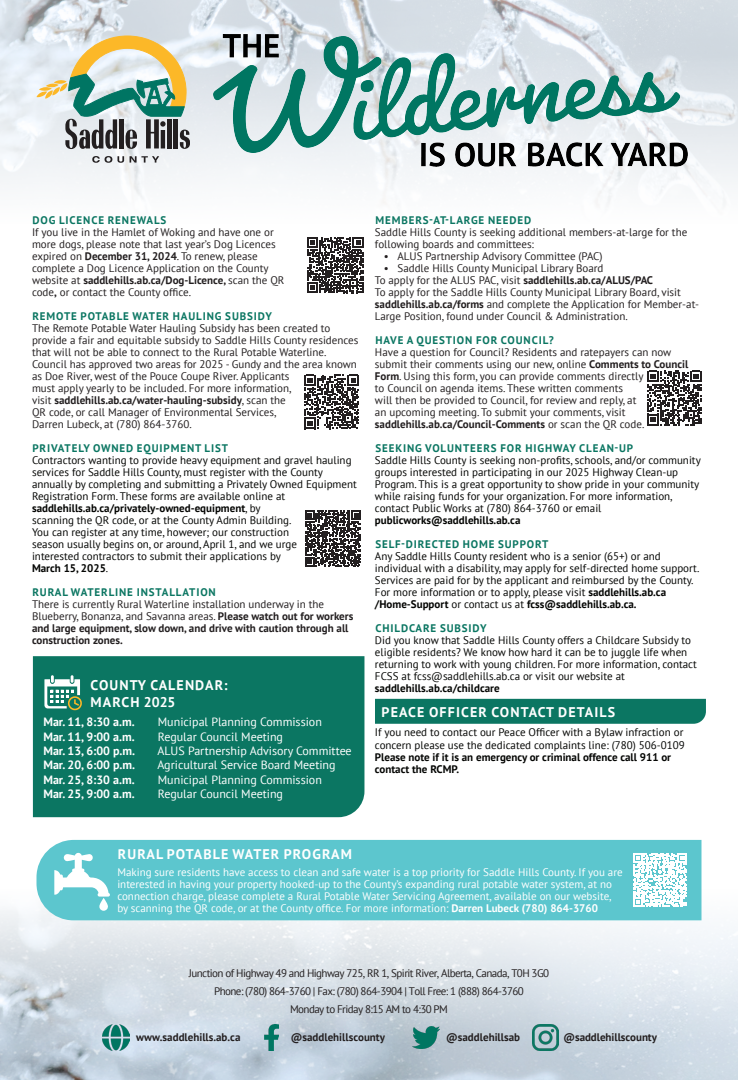
<style>
.page{position:relative;width:738px;height:1080px;background:#fff}
.page>*{position:absolute;margin:0;border:0;box-sizing:border-box;transform-origin:0 0}
.t1{font:700 14px/16.8px "PT Sans";letter-spacing:.08em;color:#fff}
.t2{font:12px "PT Sans";color:#fff}
.t3{font:700 12px "PT Sans";color:#fff}
.t4{font:11px/12px "PT Sans";color:#231f20}
.t5{font:11px/12px "PT Sans";color:#040503}
.t6{font:11px/12px "PT Sans";color:#fff}
.t7{font:700 11px/12px "PT Sans";color:#231f20}
.t8{font:700 11px "PT Sans";letter-spacing:.08em;color:#0b7662}
.t9{font:11px/18px "PT Sans";letter-spacing:-.05em;color:#231f20;text-align:center}
.t10{font:700 11px/12px "PT Sans";color:#040503}
.s1{font-weight:700}
.s2{font-weight:400}
</style>
<div class="page">
<img style="left:0;top:909px;width:738px;height:171px">
<img style="left:0;top:0;width:738px;height:204px">
<svg style="left:92px;top:156px;width:32px;height:7px"></svg>
<svg style="left:130px;top:156px;width:29px;height:7px"></svg>
<svg style="left:36px;top:35px;width:154px;height:114px;background:#b6c0ae"></svg>
<img style="left:103px;top:1025px;width:26px;height:26px">
<img style="left:264px;top:1025px;width:15px;height:26px">
<img style="left:413px;top:1027px;width:26px;height:22px">
<img style="left:533px;top:1025px;width:26px;height:26px">
<div style="left:375px;top:699px;width:331px;height:25px;background:#0b7662"></div>
<div style="left:37px;top:840px;width:665px;height:80px;background:#5cc6ce"></div>
<svg style="left:633px;top:853px;width:54px;height:54px"></svg>
<svg style="left:54px;top:853px;width:56px;height:58px"></svg>
<div style="left:33px;top:656px;width:331px;height:161px;background:#0b7662"></div>
<svg style="left:44px;top:675px;width:38px;height:35px"></svg>
<img style="left:213px;top:34px;width:474px;height:133px">
<svg style="left:307px;top:237px;width:56px;height:56px"></svg>
<svg style="left:305px;top:510px;width:56px;height:57px"></svg>
<svg style="left:304px;top:375px;width:55px;height:54px"></svg>
<svg style="left:647px;top:371px;width:55px;height:54px"></svg>
<p class="t8" style="left:32px;top:213px;width:135px">DOG LICENCE RENEWALS</p>
<p class="t4" style="left:32px;top:226px;width:254px">If you live in the Hamlet of Woking and have one or more dogs, please note that last year’s Dog Licences expired on <span class="s1">December 31, 2024</span>. To renew, please complete a Dog Licence Application on the County website at <span class="s1">saddlehills.ab.ca/Dog-Licence,</span> scan the QR code<span class="s1">,</span> or contact the County office.</p>
<p class="t8" style="left:32px;top:309px;width:241px">REMOTE POTABLE WATER HAULING SUBSIDY</p>
<p class="t4" style="left:32px;top:322px;width:328px">The Remote Potable Water Hauling Subsidy has been created to provide a fair and equitable subsidy to Saddle Hills County residences that will not be able to connect to the Rural Potable Waterline.<br>Council has approved two areas for 2025 - Gundy and the area known as Doe River, west of the Pouce Coupe River. Applicants<br>must apply yearly to be included. For more information,<br>visit <span class="s1">saddlehills.ab.ca/water-hauling-subsidy</span>, scan the<br>QR code, or call Manager of Environmental Services,<br>Darren Lubeck, at (780) 864-3760.</p>
<p class="t8" style="left:32px;top:441px;width:197px">PRIVATELY OWNED EQUIPMENT LIST</p>
<p class="t5" style="left:32px;top:454px;width:326px">Contractors wanting to provide heavy equipment and gravel hauling services for Saddle Hills County, must register with the County annually by completing and submitting a Privately Owned Equipment Registration Form. These forms are available online at <span class="s1">saddlehills.ab.ca/privately-owned-equipment</span>, by<br>scanning the QR code, or at the County Admin Building.<br>You can register at any time, however; our construction<br>season usually begins on, or around, April 1, and we urge<br>interested contractors to submit their applications by<br><span class="s1">March 15, 2025</span>.</p>
<p class="t8" style="left:32px;top:585px;width:185px">RURAL WATERLINE INSTALLATION</p>
<p class="t7" style="left:32px;top:598px;width:323px"><span class="s2">There is currently Rural Waterline installation underway in the Blueberry, Bonanza, and Savanna areas.</span> Please watch out for workers and large equipment, slow down, and drive with caution through all construction zones.</p>
<p class="t1" style="left:91px;top:676px;width:138px">COUNTY CALENDAR:<br>MARCH 2025</p>
<p class="t3" style="left:43px;top:714px;width:93px">Mar. 11, 8:30 a.m.</p>
<p class="t2" style="left:158px;top:714px;width:166px">Municipal Planning Commission</p>
<p class="t3" style="left:43px;top:728px;width:93px">Mar. 11, 9:00 a.m.</p>
<p class="t2" style="left:158px;top:729px;width:127px">Regular Council Meeting</p>
<p class="t3" style="left:43px;top:743px;width:93px">Mar. 13, 6:00 p.m.</p>
<p class="t2" style="left:157px;top:743px;width:196px">ALUS Partnership Advisory Committee</p>
<p class="t3" style="left:43px;top:757px;width:93px">Mar. 20, 6:00 p.m.</p>
<p class="t2" style="left:157px;top:757px;width:180px">Agricultural Service Board Meeting</p>
<p class="t3" style="left:43px;top:772px;width:93px">Mar. 25, 8:30 a.m.</p>
<p class="t2" style="left:158px;top:772px;width:166px">Municipal Planning Commission</p>
<p class="t3" style="left:43px;top:786px;width:93px">Mar. 25, 9:00 a.m.</p>
<p class="t2" style="left:158px;top:786px;width:127px">Regular Council Meeting</p>
<p class="t8" style="left:375px;top:213px;width:157px">MEMBERS-AT-LARGE NEEDED</p>
<p class="t4" style="left:375px;top:226px;width:314px">Saddle Hills County is seeking additional members-at-large for the following boards and committees:</p>
<p class="t4" style="left:384px;top:250px;width:220px">• ALUS Partnership Advisory Committee (PAC)</p>
<p class="t4" style="left:375px;top:262px;width:326px;text-indent:9px">• Saddle Hills County Municipal Library Board<br>To apply for the ALUS PAC, visit <span class="s1">saddlehills.ab.ca/ALUS/PAC<br></span>To apply for the Saddle Hills County Municipal Library Board, visit <span class="s1">saddlehills.ab.ca/forms</span> and complete the Application for Member-at-Large Position, found under Council &amp; Administration.</p>
<p class="t8" style="left:375px;top:333px;width:180px">HAVE A QUESTION FOR COUNCIL?</p>
<p class="t4" style="left:375px;top:346px;width:315px">Have a question for Council? Residents and ratepayers can now submit their comments using our new, online <span class="s1">Comments to Council Form</span>. Using this form, you can provide comments directly<br>to Council on agenda items. These written comments<br>will then be provided to Council, for review and reply, at<br>an upcoming meeting. To submit your comments, visit <span class="s1">saddlehills.ab.ca/Council-Comments</span> or scan the QR code.</p>
<p class="t8" style="left:375px;top:441px;width:259px">SEEKING VOLUNTEERS FOR HIGHWAY CLEAN-UP</p>
<p class="t5" style="left:375px;top:454px;width:327px">Saddle Hills County is seeking non-profits, schools, and/or community groups interested in participating in our 2025 Highway Clean-up Program. This is a great opportunity to show pride in your community while raising funds for your organization. For more information, contact Public Works at (780) 864-3760 or email</p>
<p class="t10" style="left:375px;top:514px;width:147px">publicworks@saddlehills.ab.ca</p>
<p class="t8" style="left:375px;top:537px;width:174px">SELF-DIRECTED HOME SUPPORT</p>
<p class="t5" style="left:375px;top:550px;width:326px">Any Saddle Hills County resident who is a senior (65+) or and individual with a disability, may apply for self-directed home support.<br>Services are paid for by the applicant and reimbursed by the County.<br>For more information or to apply, please visit <span class="s1">saddlehills.ab.ca /Home-Support</span> or contact us at <span class="s1">fcss@saddlehills.ab.ca.</span></p>
<p class="t8" style="left:375px;top:621px;width:113px">CHILDCARE SUBSIDY</p>
<p class="t5" style="left:375px;top:634px;width:323px">Did you know that Saddle Hills County offers a Childcare Subsidy to eligible residents? We know how hard it can be to juggle life when returning to work with young children. For more information, contact FCSS at fcss@saddlehills.ab.ca or visit our website at</p>
<p class="t10" style="left:375px;top:682px;width:126px">saddlehills.ab.ca/childcare</p>
<p class="t5" style="left:375px;top:725px;width:311px;line-height:13px">If you need to contact our Peace Officer with a Bylaw infraction or concern please use the dedicated complaints line: (780) 506-0109</p>
<p class="t10" style="left:375px;top:751px;width:298px">Please note if it is an emergency or criminal offence call 911 or contact the RCMP.</p>
<p class="t1" style="left:382px;top:703px;width:235px">PEACE OFFICER CONTACT DETAILS</p>
<p class="t1" style="left:118px;top:845px;width:235px">RURAL POTABLE WATER PROGRAM</p>
<p class="t6" style="left:117px;top:866px;width:507px">Making sure residents have access to clean and safe water is a top priority for Saddle Hills County. If you are interested in having your property hooked-up to the County’s expanding rural potable water system, at no connection charge, please complete a Rural Potable Water Servicing Agreement, available on our website, by scanning the QR code, or at the County office. For more information: <span class="s1">Darren Lubeck (780) 864-3760</span></p>
<p class="t9" style="left:189px;top:964px;width:362px">Junction of Highway 49 and Highway 725, RR 1, Spirit River, Alberta, Canada, T0H 3G0<br>Phone: (780) 864-3760 | Fax: (780) 864-3904 | Toll Free: 1 (888) 864-3760<br>Monday to Friday 8:15 AM to 4:30 PM</p>
<p class="t7" style="left:136px;top:1031px;width:106px">www.saddlehills.ab.ca</p>
<p class="t7" style="left:291px;top:1031px;width:96px">@saddlehillscounty</p>
<p class="t7" style="left:446px;top:1031px;width:75px">@saddlehillsab</p>
<p class="t7" style="left:563px;top:1031px;width:95px">@saddlehillscounty</p>
</div>
